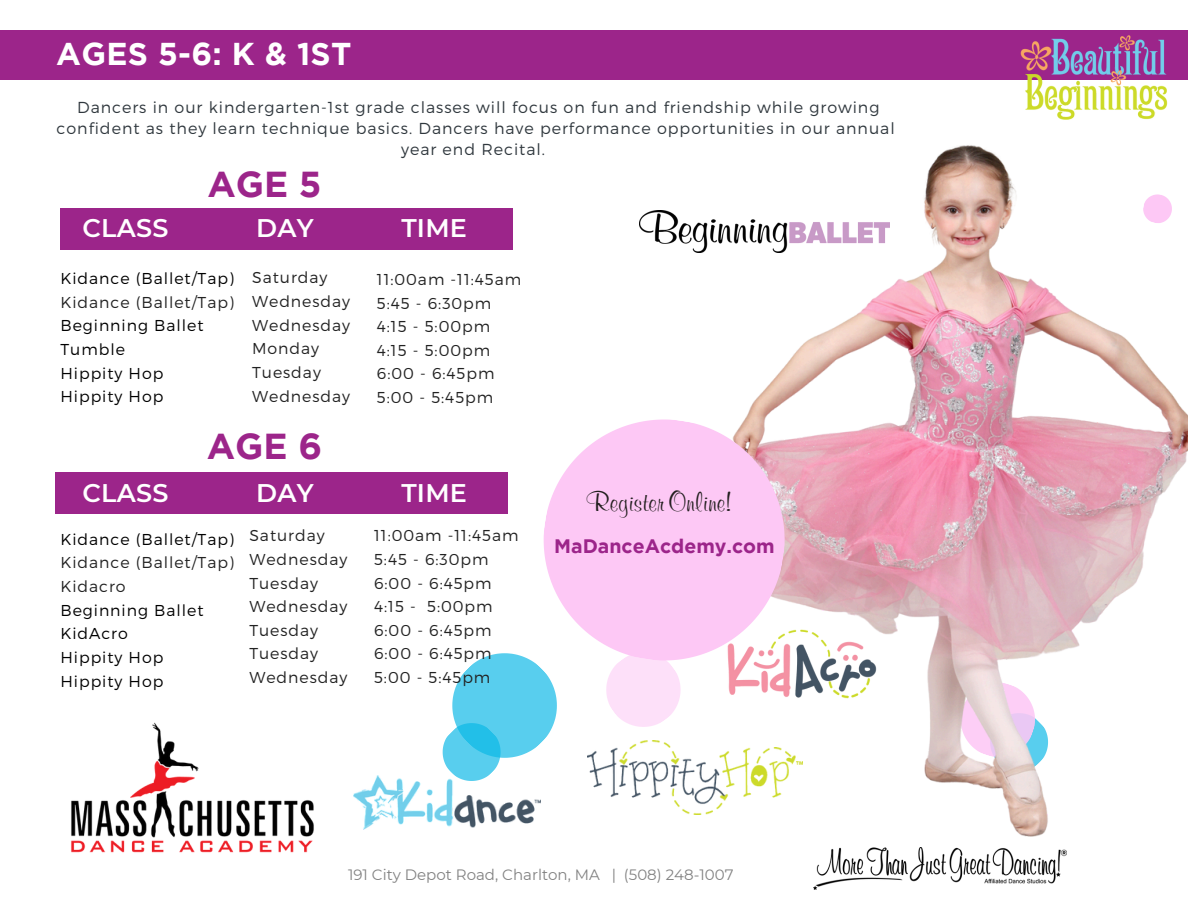
<style>
.page{position:relative;width:1188px;height:918px;background:#fff}
.page>*{position:absolute;margin:0;border:0;box-sizing:border-box;transform-origin:0 0}
.t1{font:700 36px "Gotham";color:#9c258a}
.t2{font:700 31.5px "Gotham";letter-spacing:.01em;color:#fff}
.t3{font:27px "Murray Hill Boold";color:#231f1f}
.t4{font:600 25.5px "Montserrat";letter-spacing:.01em;color:#fff}
.t5{font:700 19.5px "Gotham";color:#9c258a}
.t6{font:300 15.9px/21.3px "Montserrat";letter-spacing:.06em;color:#30383e;text-align:center}
.t7{font:300 15.75px "Montserrat";letter-spacing:.06em;color:#222}
.t8{font:300 15.75px "Montserrat";letter-spacing:.06em;color:#000}
.t9{font:15px "Montserrat";color:#828282}
</style>
<div class="page">
<div style="left:0;top:30px;width:1188px;height:50px;background:#9c258a"></div>
<svg style="left:442px;top:653px;width:115px;height:123px"></svg>
<svg style="left:606px;top:677px;width:71px;height:50px;background:#fde4f9"></svg>
<div style="left:61px;top:209px;width:452px;height:40px;background:#9c258a"></div>
<img style="left:71px;top:722px;width:243px;height:131px">
<img style="left:1020px;top:35px;width:147px;height:43px">
<img style="left:639px;top:210px;width:38px;height:34px">
<img style="left:587px;top:740px;width:90px;height:66px">
<img style="left:354px;top:776px;width:187px;height:54px">
<img style="left:677px;top:78px;width:511px;height:812px">
<svg style="left:527px;top:402px;width:274px;height:275px;fill:#fdc8f5"></svg>
<div style="left:55px;top:473px;width:452px;height:40px;background:#9c258a"></div>
<p class="t2" style="left:56px;top:42px;width:297px">AGES 5-6: K &amp; 1ST</p>
<p class="t6" style="left:57px;top:95px;width:840px">Dancers in our kindergarten-1st grade classes will focus on fun and friendship while growing confident as they learn technique basics. Dancers have performance opportunities in our annual year end Recital.</p>
<h3 class="t1" style="left:207px;top:170px;width:116px">AGE 5</h3>
<p class="t4" style="left:82px;top:212px;width:87px">CLASS</p>
<p class="t4" style="left:256px;top:212px;width:59px">DAY</p>
<p class="t4" style="left:401px;top:212px;width:67px">TIME</p>
<p class="t8" style="left:61px;top:268px;width:175px">Kidance (Ballet/Tap)</p>
<p class="t7" style="left:61px;top:292px;width:175px">Kidance (Ballet/Tap)</p>
<p class="t8" style="left:61px;top:316px;width:144px">Beginning Ballet</p>
<p class="t8" style="left:61px;top:339px;width:66px">Tumble</p>
<p class="t8" style="left:61px;top:363px;width:104px">Hippity Hop</p>
<p class="t8" style="left:61px;top:386px;width:104px">Hippity Hop</p>
<p class="t7" style="left:252px;top:268px;width:77px">Saturday</p>
<p class="t7" style="left:252px;top:291px;width:99px">Wednesday</p>
<p class="t7" style="left:252px;top:315px;width:99px">Wednesday</p>
<p class="t7" style="left:252px;top:339px;width:68px">Monday</p>
<p class="t7" style="left:252px;top:362px;width:70px">Tuesday</p>
<p class="t7" style="left:252px;top:386px;width:99px">Wednesday</p>
<h4 class="t1" style="left:207px;top:433px;width:117px">AGE 6</h4>
<p class="t7" style="left:377px;top:269px;width:146px">11:00am -11:45am</p>
<p class="t7" style="left:377px;top:293px;width:116px">5:45 - 6:30pm</p>
<p class="t7" style="left:377px;top:316px;width:115px">4:15 - 5:00pm</p>
<p class="t7" style="left:377px;top:340px;width:115px">4:15 - 5:00pm</p>
<p class="t7" style="left:377px;top:364px;width:119px">6:00 - 6:45pm</p>
<p class="t7" style="left:377px;top:387px;width:118px">5:00 - 5:45pm</p>
<p class="t4" style="left:82px;top:477px;width:87px">CLASS</p>
<p class="t4" style="left:256px;top:477px;width:59px">DAY</p>
<p class="t4" style="left:401px;top:477px;width:67px">TIME</p>
<h1 class="t8" style="left:61px;top:529px;width:175px">Kidance (Ballet/Tap)</h1>
<p class="t7" style="left:61px;top:553px;width:175px">Kidance (Ballet/Tap)</p>
<h3 class="t7" style="left:61px;top:576px;width:67px">Kidacro</h3>
<p class="t8" style="left:61px;top:600px;width:144px">Beginning Ballet</p>
<p class="t8" style="left:61px;top:623px;width:69px">KidAcro</p>
<p class="t8" style="left:61px;top:647px;width:104px">Hippity Hop</p>
<p class="t8" style="left:61px;top:671px;width:104px">Hippity Hop</p>
<p class="t7" style="left:249px;top:525px;width:77px">Saturday</p>
<p class="t7" style="left:249px;top:549px;width:99px">Wednesday</p>
<p class="t7" style="left:249px;top:573px;width:70px">Tuesday</p>
<p class="t7" style="left:249px;top:596px;width:99px">Wednesday</p>
<p class="t7" style="left:249px;top:620px;width:70px">Tuesday</p>
<p class="t7" style="left:249px;top:644px;width:70px">Tuesday</p>
<p class="t7" style="left:249px;top:667px;width:99px">Wednesday</p>
<p class="t7" style="left:374px;top:525px;width:146px">11:00am -11:45am</p>
<p class="t7" style="left:374px;top:549px;width:116px">5:45 - 6:30pm</p>
<p class="t7" style="left:374px;top:573px;width:119px">6:00 - 6:45pm</p>
<p class="t7" style="left:374px;top:596px;width:120px">4:15 - 5:00pm</p>
<p class="t7" style="left:374px;top:620px;width:119px">6:00 - 6:45pm</p>
<p class="t7" style="left:374px;top:644px;width:119px">6:00 - 6:45pm</p>
<p class="t7" style="left:374px;top:667px;width:118px">5:00 - 5:45pm</p>
<p class="t3" style="left:587px;top:487px;width:146px">Register Online!</p>
<h1 class="t5" style="left:554px;top:539px;width:222px">MaDanceAcdemy.com</h1>
<p class="t9" style="left:348px;top:866px;width:387px">191 City Depot Road, Charlton, MA | (508) 248-1007</p>
</div>
